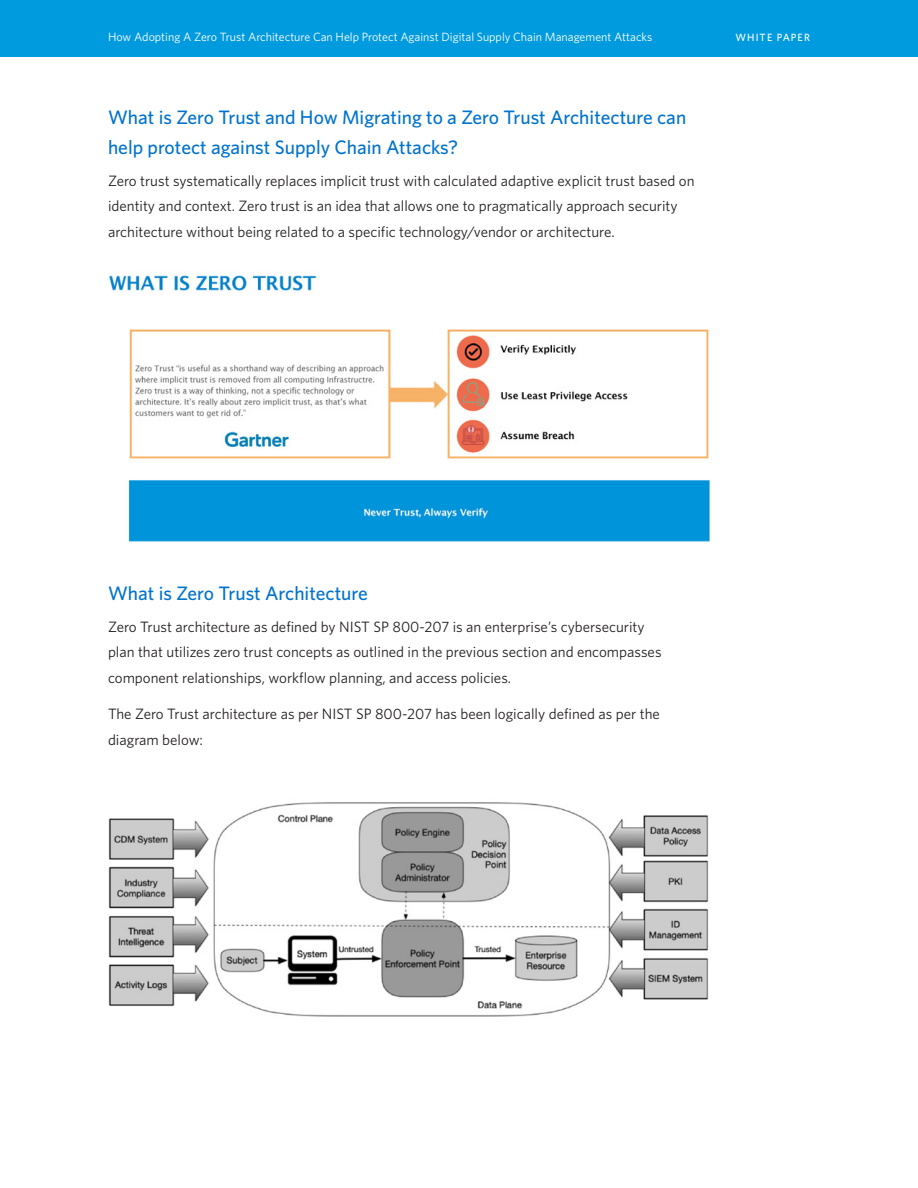
<style>
.page{position:relative;width:918px;height:1188px;background:#fff}
.page>*{position:absolute;margin:0;border:0;box-sizing:border-box;transform-origin:0 0}
.t1{font:500 19.5px/30px "Whitney";color:#0073ce}
.Main_Body_Text{font:15px/25.5px "Whitney";color:#231f20}
.Page_Title{font:12px "Whitney";color:#fff}
.Page_Title-2{font:500 10.5px "Whitney";letter-spacing:.1em;color:#fff}
</style>
<div class="page">
<img style="left:108px;top:275px;width:602px;height:267px">
<img style="left:108px;top:802px;width:601px;height:215px">
<div style="left:0;top:0;width:918px;height:56px;background:#009bde"></div>
<p class="Page_Title" style="left:108px;top:29px;width:546px">How Adopting A Zero Trust Architecture Can Help Protect Against Digital Supply Chain Management Attacks</p>
<p class="Page_Title-2" style="left:736px;top:30px;width:76px">WHITE PAPER</p>
<h1 class="t1" style="left:108px;top:102px;width:580px">What is Zero Trust and How Migrating to a Zero Trust Architecture can help protect against Supply Chain Attacks?</h1>
<p class="Main_Body_Text" style="left:108px;top:168px;width:588px">Zero trust systematically replaces implicit trust with calculated adaptive explicit trust based on identity and context. Zero trust is an idea that allows one to pragmatically approach security architecture without being related to a specific technology/vendor or architecture.</p>
<h1 class="t1" style="left:108px;top:578px;width:261px">What is Zero Trust Architecture</h1>
<p class="Main_Body_Text" style="left:108px;top:614px;width:555px">Zero Trust architecture as defined by NIST SP 800-207 is an enterprise’s cybersecurity plan that utilizes zero trust concepts as outlined in the previous section and encompasses component relationships, workflow planning, and access policies.</p>
<p class="Main_Body_Text" style="left:108px;top:701px;width:553px">The Zero Trust architecture as per NIST SP 800-207 has been logically defined as per the diagram below:</p>
</div>
